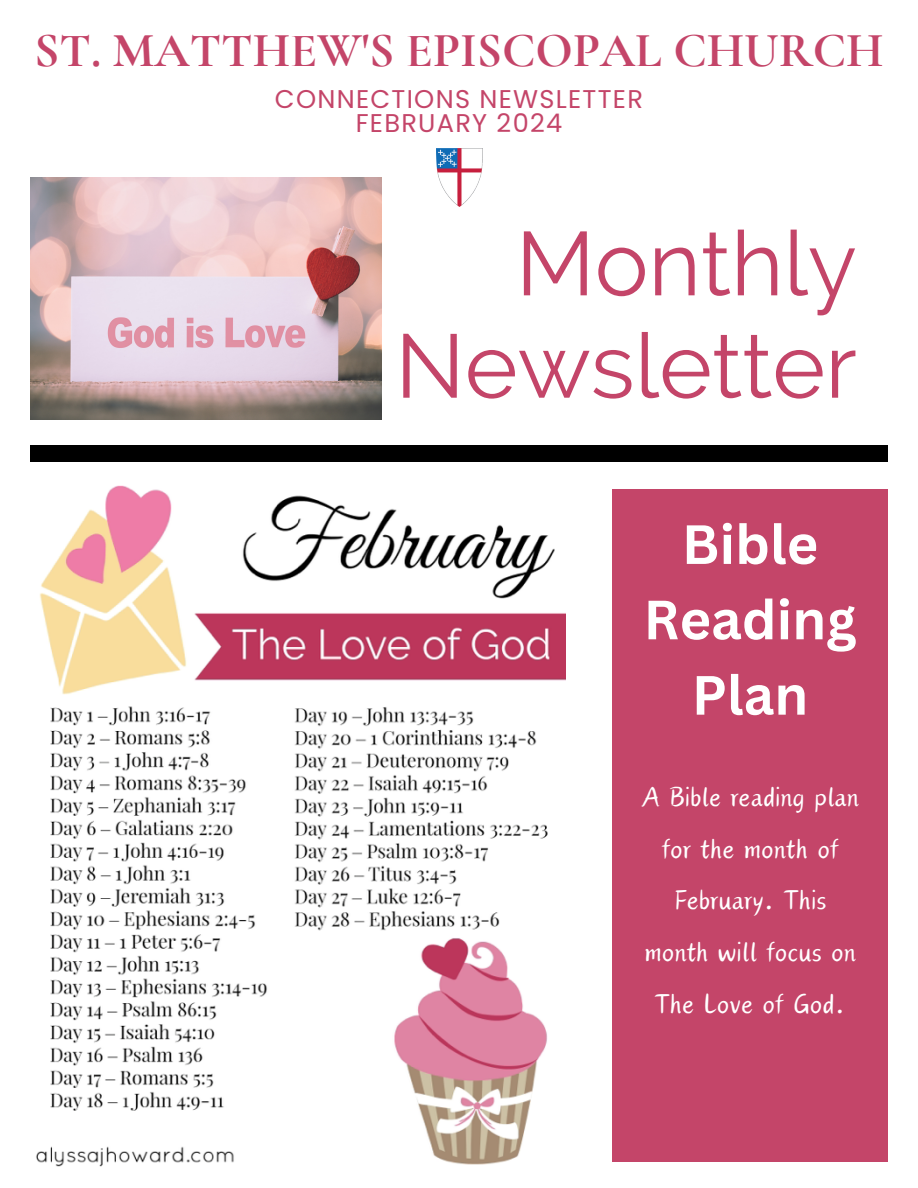
<style>
.page{position:relative;width:918px;height:1188px;background:#fff}
.page>*{position:absolute;margin:0;border:0;box-sizing:border-box;transform-origin:0 0}
.t1{font:90px/102.3px "Raleway";color:#c44569;text-align:right}
.t2{font:700 54px/75.3px "Canva Sans";color:#fff;text-align:center}
.t3{font:700 49.05px "Cormorant Garamond";color:#c44569}
.t4{font:37.8px/51.9px "Canva Cake Shop";color:#fff;text-align:center}
.t5{font:25.65px "Poppins";letter-spacing:.05em;color:#c44569}
</style>
<div class="page">
<div style="left:30px;top:445px;width:857px;height:17px;background:#000"></div>
<img style="left:436px;top:149px;width:46px;height:57px">
<div style="left:612px;top:489px;width:276px;height:672px;background:#c44569"></div>
<img style="left:30px;top:177px;width:351px;height:242px">
<img style="left:36px;top:485px;width:530px;height:682px">
<p class="t3" style="left:34px;top:21px;width:851px">ST. MATTHEW'S EPISCOPAL CHURCH</p>
<p class="t5" style="left:275px;top:81px;width:369px">CONNECTIONS NEWSLETTER</p>
<h1 class="t5" style="left:356px;top:105px;width:208px">FEBRUARY 2024</h1>
<p class="t1" style="left:395px;top:212px;width:463px">Monthly<br>Newsletter</p>
<h3 class="t2" style="left:644px;top:505px;width:214px">Bible<br>Reading<br>Plan</h3>
<h4 class="t4" style="left:641px;top:772px;width:219px">A Bible reading plan for the month of<br>February. This month will focus on<br>The Love of God.</h4>
</div>
